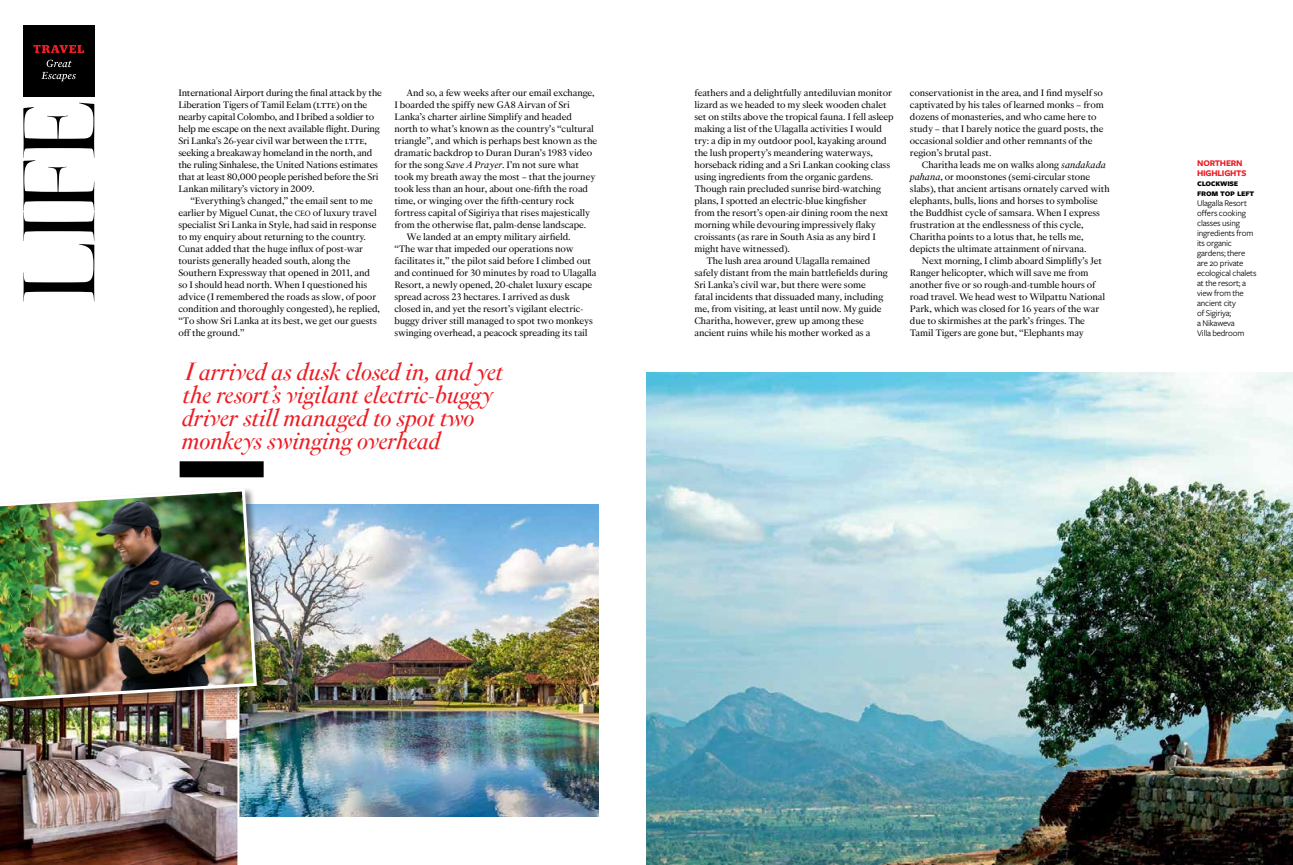
<style>
.page{position:relative;width:1293px;height:865px;background:#fff}
.page>*{position:absolute;margin:0;border:0;box-sizing:border-box;transform-origin:0 0}
.t1{font:italic 26px/23px "Corundum Display";color:#ed1d24}
.t2{font:11px/12px "Corundum News O1";letter-spacing:-.005em;color:#000}
.t3{font:9.5px/10px "Freight Sans Bold SC";letter-spacing:-.025em;color:#000}
.t4{font:9px/10px "Freight Sans";letter-spacing:-.02em;color:#000}
.t5{font:9px/10px "Freight Sans Bold SC";letter-spacing:-.025em;color:#ed1d24}
.s1{font-family:"Corundum News O1 Roman SC"}
.s2{font-size:9px}
.s3{font-style:italic}
</style>
<div class="page">
<img style="left:646px;top:373px;width:646px;height:492px">
<img style="left:239px;top:504px;width:359px;height:312px">
<div style="left:23px;top:25px;width:71px;height:71px;background:#000"></div>
<svg style="left:23px;top:103px;width:71px;height:198px"></svg>
<svg style="left:41px;top:60px;width:35px;height:21px"></svg>
<svg style="left:33px;top:45px;width:51px;height:8px"></svg>
<img style="left:0;top:712px;width:237px;height:153px">
<div style="left:0;top:487px;width:266px;height:225px;background:#000;opacity:.45"></div>
<img style="left:0;top:487px;width:258px;height:218px">
<div style="left:180px;top:461px;width:84px;height:16px;background:#000"></div>
<p class="t2" style="left:178px;top:86px;width:205px">International Airport during the final attack by the Liberation Tigers of Tamil Eelam (<span class="s1">ltte</span>) on the nearby capital Colombo, and I bribed a soldier to help me escape on the next available flight. During Sri Lanka’s 26-year civil war between the <span class="s1">ltte</span>, seeking a breakaway homeland in the north, and the ruling Sinhalese, the United Nations estimates that at least 80,000 people perished before the Sri Lankan military’s victory in 2009.</p>
<p class="t2" style="left:178px;top:194px;width:203px;text-indent:12px">“Everything’s changed,” the email sent to me earlier by Miguel Cunat, the <span class="s2">CEO</span> of luxury travel specialist Sri Lanka in Style, had said in response to my enquiry about returning to the country.<br>Cunat added that the huge influx of post-war tourists generally headed south, along the Southern Expressway that opened in 2011, and so I should head north. When I questioned his advice (I remembered the roads as slow, of poor condition and thoroughly congested), he replied, “To show Sri Lanka at its best, we get our guests off the ground.”</p>
<p class="t2" style="left:406px;top:86px;width:190px">And so, a few weeks after our email exchange,</p>
<p class="t2" style="left:394px;top:98px;width:177px">I boarded the spiffy new GA8 Airvan of Sri</p>
<p class="t2" style="left:394px;top:110px;width:179px">Lanka’s charter airline Simplify and headed</p>
<p class="t2" style="left:394px;top:122px;width:201px">north to what’s known as the country’s “cultural</p>
<p class="t2" style="left:394px;top:134px;width:204px">triangle”, and which is perhaps best known as the</p>
<p class="t2" style="left:394px;top:146px;width:199px">dramatic backdrop to Duran Duran’s 1983 video</p>
<p class="t2" style="left:394px;top:158px;width:186px">for the song <span class="s3">Save A Prayer</span>. I’m not sure what</p>
<p class="t2" style="left:394px;top:170px;width:202px">took my breath away the most – that the journey</p>
<p class="t2" style="left:394px;top:182px;width:195px">took less than an hour, about one-fifth the road</p>
<p class="t2" style="left:394px;top:194px;width:181px">time, or winging over the fifth-century rock</p>
<p class="t2" style="left:394px;top:206px;width:197px">fortress capital of Sigiriya that rises majestically</p>
<p class="t2" style="left:394px;top:218px;width:193px">from the otherwise flat, palm-dense landscape.</p>
<p class="t2" style="left:406px;top:230px;width:166px">We landed at an empty military airfield.</p>
<p class="t2" style="left:394px;top:242px;width:181px">“The war that impeded our operations now</p>
<p class="t2" style="left:394px;top:254px;width:198px">facilitates it,” the pilot said before I climbed out</p>
<p class="t2" style="left:394px;top:266px;width:204px">and continued for 30 minutes by road to Ulagalla</p>
<p class="t2" style="left:394px;top:278px;width:199px">Resort, a newly opened, 20-chalet luxury escape</p>
<p class="t2" style="left:394px;top:290px;width:177px">spread across 23 hectares. I arrived as dusk</p>
<p class="t2" style="left:394px;top:302px;width:190px">closed in, and yet the resort’s vigilant electric-</p>
<p class="t2" style="left:394px;top:314px;width:200px">buggy driver still managed to spot two monkeys</p>
<p class="t2" style="left:394px;top:326px;width:195px">swinging overhead, a peacock spreading its tail</p>
<h1 class="t1" style="left:182px;top:360px;width:323px">I arrived as dusk closed in, and yet the resort’s vigilant electric-buggy driver still managed to spot two monkeys swinging overhead</h1>
<p class="t2" style="left:694px;top:86px;width:199px">feathers and a delightfully antediluvian monitor</p>
<p class="t2" style="left:694px;top:98px;width:194px">lizard as we headed to my sleek wooden chalet</p>
<p class="t2" style="left:694px;top:110px;width:201px">set on stilts above the tropical fauna. I fell asleep</p>
<p class="t2" style="left:694px;top:122px;width:189px">making a list of the Ulagalla activities I would</p>
<p class="t2" style="left:694px;top:134px;width:194px">try: a dip in my outdoor pool, kayaking around</p>
<p class="t2" style="left:694px;top:146px;width:180px">the lush property’s meandering waterways,</p>
<p class="t2" style="left:694px;top:158px;width:197px">horseback riding and a Sri Lankan cooking class</p>
<p class="t2" style="left:694px;top:170px;width:180px">using ingredients from the organic gardens.</p>
<p class="t2" style="left:694px;top:182px;width:188px">Though rain precluded sunrise bird-watching</p>
<p class="t2" style="left:694px;top:194px;width:174px">plans, I spotted an electric-blue kingfisher</p>
<p class="t2" style="left:694px;top:206px;width:196px">from the resort’s open-air dining room the next</p>
<p class="t2" style="left:694px;top:218px;width:183px">morning while devouring impressively flaky</p>
<p class="t2" style="left:694px;top:230px;width:183px">croissants (as rare in South Asia as any bird I</p>
<p class="t2" style="left:694px;top:242px;width:97px">might have witnessed).</p>
<p class="t2" style="left:706px;top:254px;width:165px">The lush area around Ulagalla remained</p>
<p class="t2" style="left:694px;top:266px;width:195px">safely distant from the main battlefields during</p>
<p class="t2" style="left:694px;top:278px;width:173px">Sri Lanka’s civil war, but there were some</p>
<p class="t2" style="left:694px;top:290px;width:190px">fatal incidents that dissuaded many, including</p>
<p class="t2" style="left:694px;top:302px;width:189px">me, from visiting, at least until now. My guide</p>
<p class="t2" style="left:694px;top:314px;width:171px">Charitha, however, grew up among these</p>
<p class="t2" style="left:694px;top:326px;width:177px">ancient ruins while his mother worked as a</p>
<p class="t2" style="left:910px;top:86px;width:195px">conservationist in the area, and I find myself so captivated by his tales of learned monks – from dozens of monasteries, and who came here to study – that I barely notice the guard posts, the occasional soldier and other remnants of the region’s brutal past.</p>
<p class="t2" style="left:910px;top:158px;width:201px;text-indent:12px">Charitha leads me on walks along <span class="s3">sandakada pahana</span>, or moonstones (semi-circular stone slabs), that ancient artisans ornately carved with elephants, bulls, lions and horses to symbolise the Buddhist cycle of samsara. When I express frustration at the endlessness of this cycle, Charitha points to a lotus that, he tells me, depicts the ultimate attainment of nirvana.</p>
<p class="t2" style="left:910px;top:254px;width:197px;text-indent:12px">Next morning, I climb aboard Simplifly’s Jet Ranger helicopter, which will save me from another five or so rough-and-tumble hours of road travel. We head west to Wilpattu National Park, which was closed for 16 years of the war due to skirmishes at the park’s fringes. The Tamil Tigers are gone but, “Elephants may</p>
<p class="t5" style="left:1197px;top:158px;width:51px">NORTHERN<br>HIGHLIGHTS</p>
<p class="t3" style="left:1197px;top:178px;width:59px">clockwise from top left</p>
<p class="t4" style="left:1197px;top:198px;width:61px">Ulagalla Resort offers cooking classes using ingredients from its organic gardens; there are 20 private ecological chalets at the resort; a view from the ancient city<br>of Sigiriya;<br>a Nikaweva<br>Villa bedroom</p>
</div>
